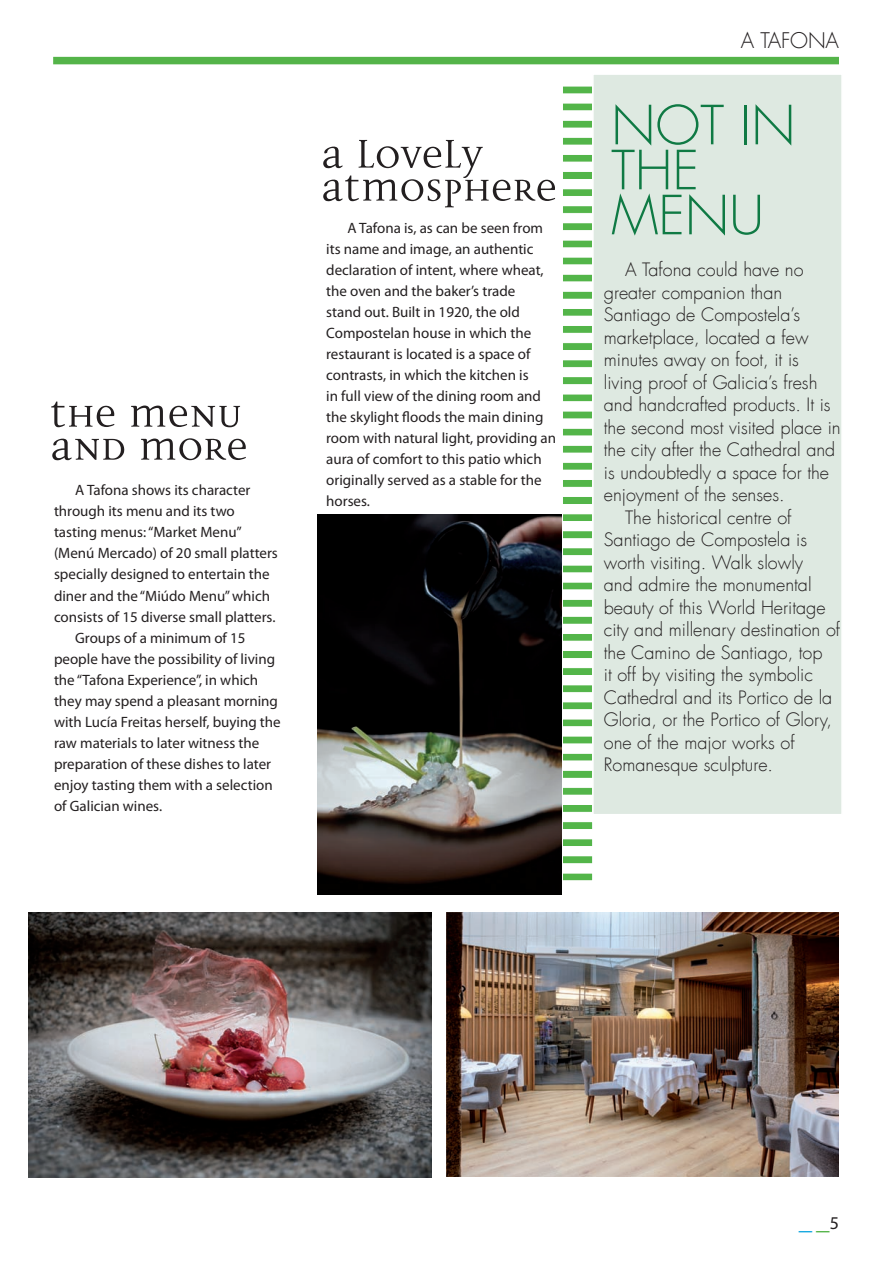
<style>
.page{position:relative;width:893px;height:1263px;background:#fff}
.page>*{position:absolute;margin:0;border:0;box-sizing:border-box;transform-origin:0 0}
.t1{font:54px "Disturbance";color:#231f20}
.t2{font:300 52.5px/45px "Futura LT";color:#0f7a44}
.t3{font:27px "Myriad Pro";color:#14a8e0}
.t4{font:300 21px "Futura LT";letter-spacing:-.01em;color:#231f20}
.t5{font:300 18px "Futura LT";color:#231f20}
.t6{font:15px/21px "Myriad Pro";color:#231f20}
.s1{color:#54b449}
.s2{font-size:18px;color:#231f20}
</style>
<div class="page">
<img style="left:318px;top:514px;width:243px;height:380px">
<img style="left:29px;top:912px;width:403px;height:265px">
<img style="left:446px;top:912px;width:393px;height:264px">
<img style="left:561px;top:86px;width:32px;height:802px">
<div style="left:592px;top:73px;width:251px;height:742px;background:#dee9e1;border:2px solid #fff"></div>
<div style="left:53px;top:57px;width:786px;height:7px;background:#54b449"></div>
<h1 class="t1" style="left:50px;top:389px;width:194px">the menu</h1>
<h1 class="t1" style="left:50px;top:422px;width:199px">and more</h1>
<p class="t6" style="left:75px;top:480px;width:177px">A Tafona shows its character</p>
<p class="t6" style="left:54px;top:501px;width:182px">through its menu and its two</p>
<p class="t6" style="left:54px;top:522px;width:189px">tasting menus: “Market Menu”</p>
<p class="t6" style="left:54px;top:543px;width:225px">(Menú Mercado) of 20 small platters</p>
<p class="t6" style="left:54px;top:564px;width:217px">specially designed to entertain the</p>
<p class="t6" style="left:54px;top:585px;width:218px">diner and the “Miúdo Menu” which</p>
<p class="t6" style="left:54px;top:606px;width:223px">consists of 15 diverse small platters.</p>
<p class="t6" style="left:75px;top:627px;width:172px">Groups of a minimum of 15</p>
<p class="t6" style="left:54px;top:648px;width:223px">people have the possibility of living</p>
<p class="t6" style="left:54px;top:669px;width:206px">the “Tafona Experience”, in which</p>
<p class="t6" style="left:54px;top:690px;width:225px">they may spend a pleasant morning</p>
<p class="t6" style="left:54px;top:711px;width:228px">with Lucía Freitas herself, buying the</p>
<p class="t6" style="left:54px;top:732px;width:207px">raw materials to later witness the</p>
<p class="t6" style="left:54px;top:753px;width:219px">preparation of these dishes to later</p>
<p class="t6" style="left:54px;top:774px;width:220px">enjoy tasting them with a selection</p>
<p class="t6" style="left:54px;top:795px;width:110px">of Galician wines.</p>
<h1 class="t1" style="left:321px;top:130px;width:163px">a lovely</h1>
<h1 class="t1" style="left:321px;top:163px;width:238px">Atmosphere</h1>
<p class="t6" style="left:326px;top:218px;width:231px;text-indent:21px">A Tafona is, as can be seen from its name and image, an authentic declaration of intent, where wheat, the oven and the baker’s trade<br>stand out. Built in 1920, the old<br>Compostelan house in which the restaurant is located is a space of contrasts, in which the kitchen is<br>in full view of the dining room and the skylight floods the main dining room with natural light, providing an aura of comfort to this patio which originally served as a stable for the horses.</p>
<h3 class="t4" style="left:741px;top:28px;width:100px">A TAFONA</h3>
<h2 class="t2" style="left:611px;top:104px;width:186px">NOT IN<br>THE<br>MENU</h2>
<p class="t5" style="left:625px;top:259px;width:180px">A Tafona could have no</p>
<p class="t5" style="left:604px;top:281px;width:180px">greater companion than</p>
<p class="t5" style="left:604px;top:304px;width:198px">Santiago de Compostela’s</p>
<p class="t5" style="left:604px;top:326px;width:206px">marketplace, located a few</p>
<p class="t5" style="left:604px;top:349px;width:197px">minutes away on foot, it is</p>
<p class="t5" style="left:604px;top:371px;width:215px">living proof of Galicia’s fresh</p>
<p class="t5" style="left:604px;top:394px;width:228px">and handcrafted products. It is</p>
<p class="t5" style="left:604px;top:416px;width:238px">the second most visited place in</p>
<p class="t5" style="left:604px;top:439px;width:233px">the city after the Cathedral and</p>
<p class="t5" style="left:604px;top:461px;width:227px">is undoubtedly a space for the</p>
<p class="t5" style="left:604px;top:484px;width:182px">enjoyment of the senses.</p>
<p class="t5" style="left:625px;top:506px;width:168px">The historical centre of</p>
<p class="t5" style="left:604px;top:529px;width:205px">Santiago de Compostela is</p>
<p class="t5" style="left:604px;top:551px;width:201px">worth visiting. Walk slowly</p>
<p class="t5" style="left:604px;top:574px;width:209px">and admire the monumental</p>
<p class="t5" style="left:604px;top:596px;width:223px">beauty of this World Heritage</p>
<p class="t5" style="left:604px;top:619px;width:238px">city and millenary destination of</p>
<p class="t5" style="left:604px;top:641px;width:220px">the Camino de Santiago, top</p>
<p class="t5" style="left:604px;top:664px;width:211px">it off by visiting the symbolic</p>
<p class="t5" style="left:604px;top:686px;width:230px">Cathedral and its Portico de la</p>
<p class="t5" style="left:604px;top:709px;width:230px">Gloria, or the Portico of Glory,</p>
<p class="t5" style="left:604px;top:731px;width:192px">one of the major works of</p>
<p class="t5" style="left:604px;top:754px;width:171px">Romanesque sculpture.</p>
<h3 class="t3" style="left:799px;top:1203px;width:42px">_<span class="s1">_</span><span class="s2">5</span></h3>
</div>
